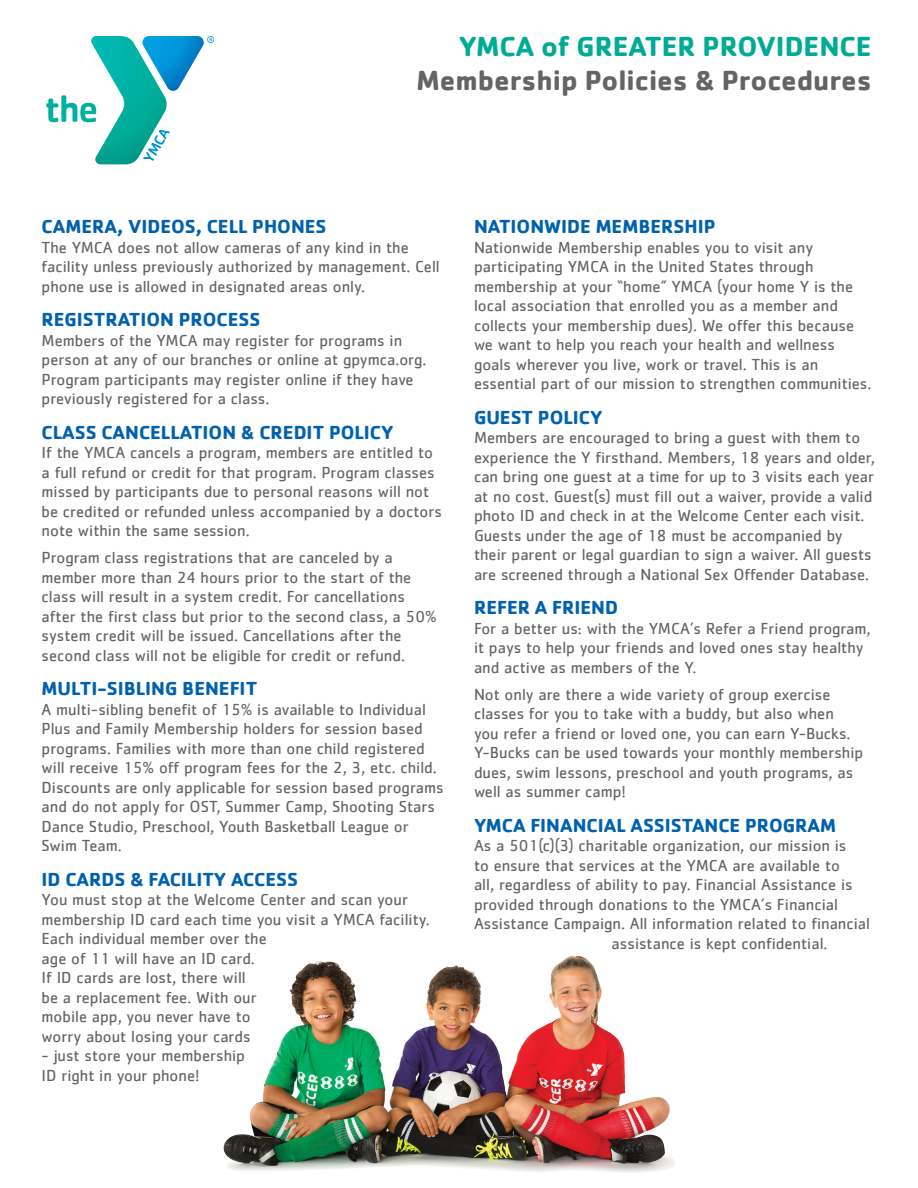
<style>
.page{position:relative;width:918px;height:1188px;background:#fff}
.page>*{position:absolute;margin:0;border:0;box-sizing:border-box;transform-origin:0 0}
.t1{font:700 28.5px "Cachet";color:#636466}
.t2{font:700 28.5px "Cachet";color:#00ab95}
.t3{font:700 19.5px "Cachet";color:#0061af}
.t4{font:16.5px/19.5px "Cachet";color:#636466}
</style>
<div class="page">
<img style="left:223px;top:962px;width:451px;height:211px">
<svg style="left:46px;top:36px;width:168px;height:128px"></svg>
<p class="t2" style="left:459px;top:28px;width:414px">YMCA of GREATER PROVIDENCE</p>
<p class="t1" style="left:417px;top:62px;width:457px">Membership Policies &amp; Procedures</p>
<p class="t3" style="left:42px;top:214px;width:286px">CAMERA, VIDEOS, CELL PHONES</p>
<p class="t4" style="left:42px;top:237px;width:400px">The YMCA does not allow cameras of any kind in the facility unless previously authorized by management. Cell phone use is allowed in designated areas only.</p>
<p class="t3" style="left:42px;top:307px;width:220px">REGISTRATION PROCESS</p>
<p class="t4" style="left:42px;top:330px;width:386px">Members of the YMCA may register for programs in person at any of our branches or online at gpymca.org.<br>Program participants may register online if they have previously registered for a class.</p>
<p class="t3" style="left:42px;top:419px;width:353px">CLASS CANCELLATION &amp; CREDIT POLICY</p>
<p class="t4" style="left:42px;top:443px;width:402px">If the YMCA cancels a program, members are entitled to a full refund or credit for that program. Program classes missed by participants due to personal reasons will not be credited or refunded unless accompanied by a doctors note within the same session.</p>
<p class="t4" style="left:42px;top:548px;width:397px">Program class registrations that are canceled by a member more than 24 hours prior to the start of the class will result in a system credit. For cancellations after the first class but prior to the second class, a 50% system credit will be issued. Cancellations after the second class will not be eligible for credit or refund.</p>
<p class="t3" style="left:42px;top:676px;width:217px">MULTI-SIBLING BENEFIT</p>
<p class="t4" style="left:42px;top:699px;width:404px">A multi-sibling benefit of 15% is available to Individual Plus and Family Membership holders for session based programs. Families with more than one child registered will receive 15% off program fees for the 2, 3, etc. child.<br>Discounts are only applicable for session based programs and do not apply for OST, Summer Camp, Shooting Stars Dance Studio, Preschool, Youth Basketball League or Swim Team.</p>
<p class="t3" style="left:42px;top:866px;width:258px">ID CARDS &amp; FACILITY ACCESS</p>
<p class="t4" style="left:42px;top:890px;width:390px">You must stop at the Welcome Center and scan your membership ID card each time you visit a YMCA facility.<br>Each individual member over the<br>age of 11 will have an ID card.<br>If ID cards are lost, there will<br>be a replacement fee. With our<br>mobile app, you never have to<br>worry about losing your cards</p>
<p class="t4" style="left:42px;top:1046px;width:205px">- just store your membership<br>ID right in your phone!</p>
<p class="t3" style="left:474px;top:214px;width:243px">NATIONWIDE MEMBERSHIP</p>
<p class="t4" style="left:474px;top:237px;width:399px">Nationwide Membership enables you to visit any participating YMCA in the United States through membership at your “home” YMCA (your home Y is the local association that enrolled you as a member and collects your membership dues). We offer this because we want to help you reach your health and wellness goals wherever you live, work or travel. This is an essential part of our mission to strengthen communities.</p>
<p class="t3" style="left:474px;top:404px;width:130px">GUEST POLICY</p>
<p class="t4" style="left:474px;top:428px;width:403px">Members are encouraged to bring a guest with them to experience the Y firsthand. Members, 18 years and older, can bring one guest at a time for up to 3 visits each year at no cost. Guest(s) must fill out a waiver, provide a valid photo ID and check in at the Welcome Center each visit.<br>Guests under the age of 18 must be accompanied by their parent or legal guardian to sign a waiver. All guests are screened through a National Sex Offender Database.</p>
<p class="t3" style="left:474px;top:595px;width:146px">REFER A FRIEND</p>
<p class="t4" style="left:474px;top:618px;width:398px">For a better us: with the YMCA’s Refer a Friend program, it pays to help your friends and loved ones stay healthy and active as members of the Y.</p>
<p class="t4" style="left:474px;top:684px;width:391px">Not only are there a wide variety of group exercise classes for you to take with a buddy, but also when<br>you refer a friend or loved one, you can earn Y-Bucks.<br>Y-Bucks can be used towards your monthly membership dues, swim lessons, preschool and youth programs, as well as summer camp!</p>
<p class="t3" style="left:474px;top:812px;width:364px">YMCA FINANCIAL ASSISTANCE PROGRAM</p>
<p class="t4" style="left:474px;top:836px;width:374px">As a 501(c)(3) charitable organization, our mission is</p>
<p class="t4" style="left:474px;top:855px;width:367px">to ensure that services at the YMCA are available to</p>
<p class="t4" style="left:474px;top:875px;width:380px">all, regardless of ability to pay. Financial Assistance is</p>
<p class="t4" style="left:474px;top:894px;width:366px">provided through donations to the YMCA’s Financial</p>
<p class="t4" style="left:474px;top:914px;width:398px">Assistance Campaign. All information related to financial</p>
<p class="t4" style="left:612px;top:933px;width:217px">assistance is kept confidential.</p>
</div>
